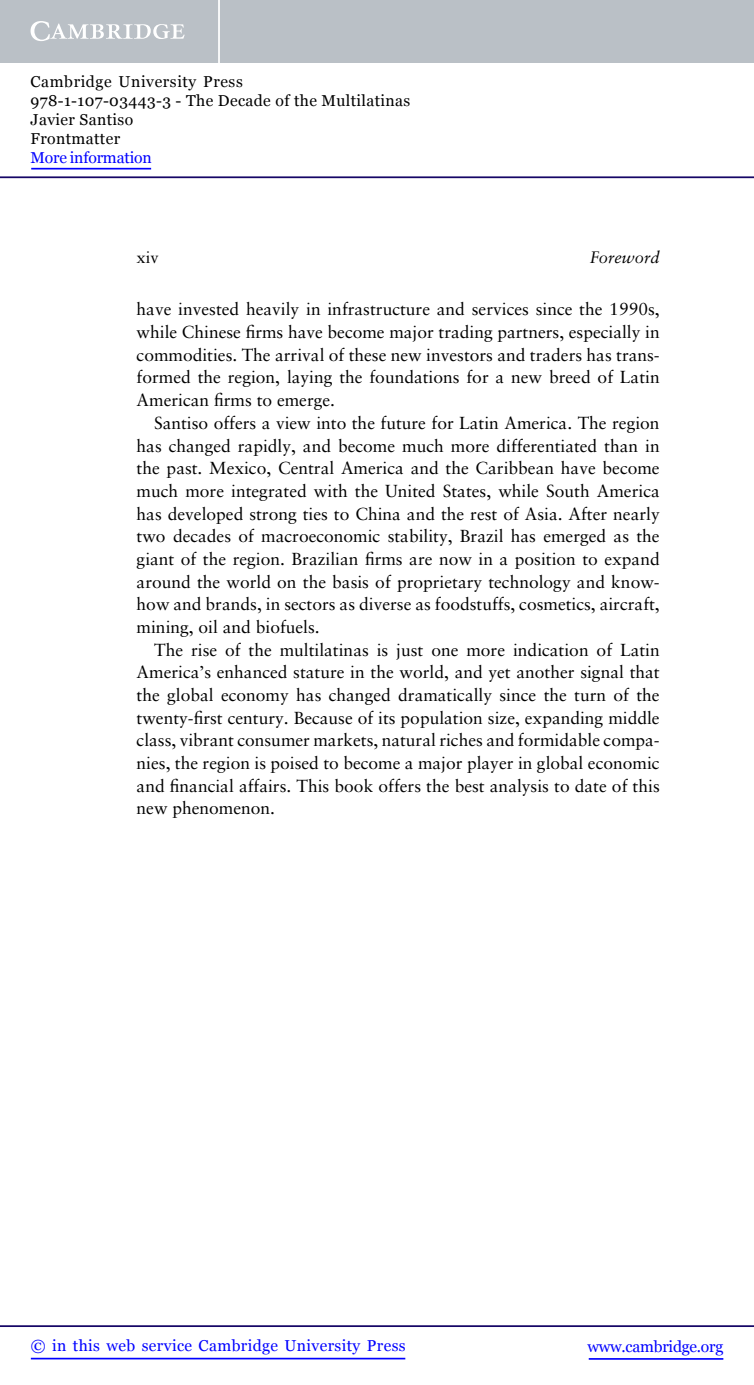
<style>
.page{position:relative;width:754px;height:1385px;background:#fff}
.page>*{position:absolute;margin:0;border:0;box-sizing:border-box;transform-origin:0 0}
.t1{font:17.5px/22.8px "Sabon";color:#000;text-align:justify}
.t2{font:italic 16.62px "Sabon";color:#000}
.t3{font:16.62px "Sabon";color:#000}
.t4{font:15.75px/18.9px "Georgia";letter-spacing:.025em;color:#000}
.t5{font:15.75px "Georgia";letter-spacing:.025em;color:#00f}
.t6{font:15.75px "Georgia";letter-spacing:-.015em;color:#00f}
.t7{font:15.75px "Georgia";letter-spacing:-.01em;color:#00f}
</style>
<div class="page">
<hr style="left:589px;top:1358px;width:134px;height:1px;background:#00f">
<hr style="left:0;top:1325px;width:754px;height:2px;background:#150666">
<hr style="left:31px;top:1357px;width:374px;height:2px;background:#00f">
<div style="left:0;top:0;width:754px;height:63px;background:#bac0c6"></div>
<svg style="left:31px;top:21px;width:154px;height:20px"></svg>
<hr style="left:218px;top:0;width:2px;height:63px;background:#fff">
<hr style="left:0;top:176px;width:754px;height:2px;background:#150666">
<hr style="left:31px;top:168px;width:120px;height:1px;background:#00f">
<p class="t4" style="left:31px;top:72px;width:381px">Cambridge University Press<br>978-1-107-03443-3 - The Decade of the Multilatinas<br>Javier Santiso<br>Frontmatter</p>
<p class="t7" style="left:31px;top:148px;width:123px">More information</p>
<p class="t3" style="left:137px;top:250px;width:24px">xiv</p>
<p class="t2" style="left:590px;top:250px;width:71px">Foreword</p>
<p class="t1" style="left:137px;top:299px;width:525px">have invested heavily in infrastructure and services since the 1990s, while Chinese firms have become major trading partners, especially in commodities. The arrival of these new investors and traders has trans&shy;formed the region, laying the foundations for a new breed of Latin American firms to emerge.</p>
<p class="t1" style="left:137px;top:413px;width:525px;text-indent:17px">Santiso offers a view into the future for Latin America. The region has changed rapidly, and become much more differentiated than in the past. Mexico, Central America and the Caribbean have become much more integrated with the United States, while South America has developed strong ties to China and the rest of Asia. After nearly two decades of macroeconomic stability, Brazil has emerged as the giant of the region. Brazilian firms are now in a position to expand around the world on the basis of proprietary technology and know&shy;how and brands, in sectors as diverse as foodstuffs, cosmetics, aircraft, mining, oil and biofuels.</p>
<p class="t1" style="left:137px;top:639px;width:525px;text-indent:17px">The rise of the multilatinas is just one more indication of Latin America’s enhanced stature in the world, and yet another signal that the global economy has changed dramatically since the turn of the twenty-first century. Because of its population size, expanding middle class, vibrant consumer markets, natural riches and formidable compa&shy;nies, the region is poised to become a major player in global economic and financial affairs. This book offers the best analysis to date of this new phenomenon.</p>
<p class="t5" style="left:31px;top:1337px;width:376px">© in this web service Cambridge University Press</p>
<p class="t6" style="left:587px;top:1337px;width:137px">www.cambridge.org</p>
</div>
